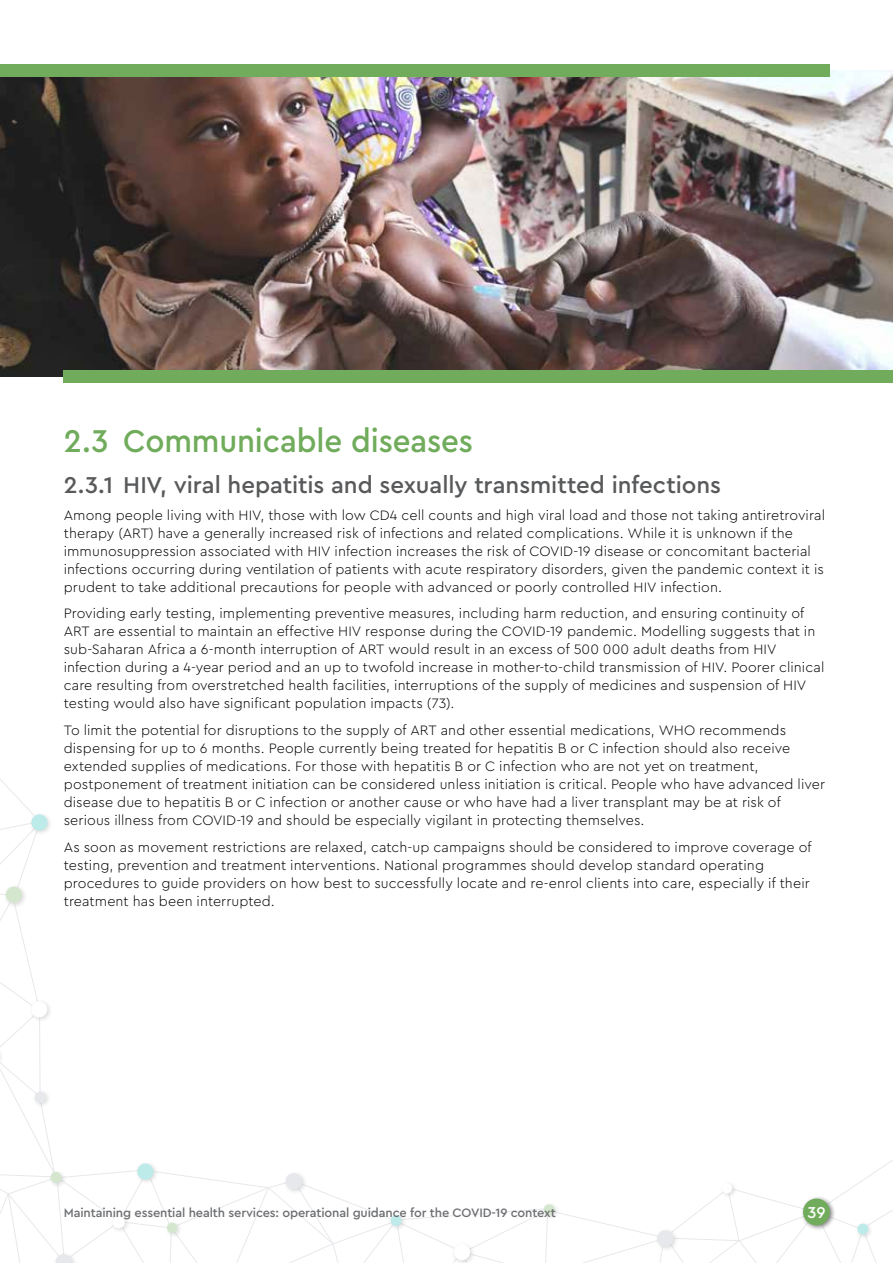
<style>
.page{position:relative;width:893px;height:1263px;background:#fff}
.page>*{position:absolute;margin:0;border:0;box-sizing:border-box;transform-origin:0 0}
.t1{font:500 33px "Cera Pro";letter-spacing:-.005em;color:#70ac5b;scale:.95 1}
.t2{font:500 24px "Cera Pro";letter-spacing:-.005em;color:#58595b}
.t3{font:500 16.5px "Cera Pro";color:#fff}
.t4{font:300 14.25px/18px "Cera Pro";letter-spacing:.005em;color:#000}
.t5{font:500 12.75px "Cera Pro";letter-spacing:-.01em;color:#6d6e71}
</style>
<div class="page">
<svg style="left:0;top:779px;width:893px;height:484px"></svg>
<div style="left:134px;top:1160px;width:25px;height:26px;background:#000;opacity:.5"></div>
<div style="left:137px;top:1163px;width:16px;height:17px;background:#bcebea;border-radius:50%"></div>
<div style="left:28px;top:998px;width:25px;height:25px;background:#000;opacity:.5"></div>
<div style="left:31px;top:1001px;width:16px;height:16px;background:#fff;border-radius:50%"></div>
<div style="left:28px;top:811px;width:26px;height:25px;background:#000;opacity:.5"></div>
<svg style="left:31px;top:814px;width:17px;height:17px"></svg>
<div style="left:32px;top:1088px;width:20px;height:20px;background:#000;opacity:.5"></div>
<div style="left:35px;top:1092px;width:11px;height:11px;background:#e6e8eb;border-radius:50%"></div>
<div style="left:47px;top:1169px;width:20px;height:20px;background:#000;opacity:.5"></div>
<div style="left:51px;top:1172px;width:10px;height:11px;background:#d4e6ce;border-radius:50%"></div>
<div style="left:854px;top:1220px;width:20px;height:20px;background:#000;opacity:.5"></div>
<div style="left:857px;top:1224px;width:11px;height:10px;background:#bcebea;border-radius:50%"></div>
<div style="left:719px;top:1180px;width:19px;height:19px;background:#000;opacity:.5"></div>
<div style="left:722px;top:1183px;width:10px;height:10px;background:#fff;border-radius:50%"></div>
<div style="left:800px;top:1195px;width:36px;height:36px;background:#000;opacity:.5"></div>
<div style="left:803px;top:1198px;width:27px;height:27px;background:#70ac5b;border-radius:50%"></div>
<img style="left:0;top:70px;width:893px;height:306px">
<div style="left:64px;top:370px;width:829px;height:13px;background:#70ac5b"></div>
<div style="left:0;top:64px;width:829px;height:13px;background:#70ac5b"></div>
<h1 class="t1" style="left:64px;top:419px;width:432px">2.3 Communicable diseases</h1>
<h2 class="t2" style="left:64px;top:469px;width:659px">2.3.1 HIV, viral hepatitis and sexually transmitted infections</h2>
<p class="t4" style="left:64px;top:506px;width:763px">Among people living with HIV, those with low CD4 cell counts and high viral load and those not taking antiretroviral therapy (ART) have a generally increased risk of infections and related complications. While it is unknown if the immunosuppression associated with HIV infection increases the risk of COVID-19 disease or concomitant bacterial infections occurring during ventilation of patients with acute respiratory disorders, given the pandemic context it is prudent to take additional precautions for people with advanced or poorly controlled HIV infection.</p>
<p class="t4" style="left:64px;top:604px;width:762px">Providing early testing, implementing preventive measures, including harm reduction, and ensuring continuity of ART are essential to maintain an effective HIV response during the COVID-19 pandemic. Modelling suggests that in sub-Saharan Africa a 6-month interruption of ART would result in an excess of 500 000 adult deaths from HIV infection during a 4-year period and an up to twofold increase in mother-to-child transmission of HIV. Poorer clinical care resulting from overstretched health facilities, interruptions of the supply of medicines and suspension of HIV testing would also have significant population impacts (73).</p>
<p class="t4" style="left:64px;top:721px;width:763px">To limit the potential for disruptions to the supply of ART and other essential medications, WHO recommends dispensing for up to 6 months. People currently being treated for hepatitis B or C infection should also receive extended supplies of medications. For those with hepatitis B or C infection who are not yet on treatment, postponement of treatment initiation can be considered unless initiation is critical. People who have advanced liver disease due to hepatitis B or C infection or another cause or who have had a liver transplant may be at risk of serious illness from COVID-19 and should be especially vigilant in protecting themselves.</p>
<p class="t4" style="left:64px;top:837px;width:749px">As soon as movement restrictions are relaxed, catch-up campaigns should be considered to improve coverage of testing, prevention and treatment interventions. National programmes should develop standard operating procedures to guide providers on how best to successfully locate and re-enrol clients into care, especially if their treatment has been interrupted.</p>
<p class="t5" style="left:64px;top:1204px;width:493px">Maintaining essential health services: operational guidance for the COVID-19 context</p>
<p class="t3" style="left:807px;top:1201px;width:20px">39</p>
</div>
